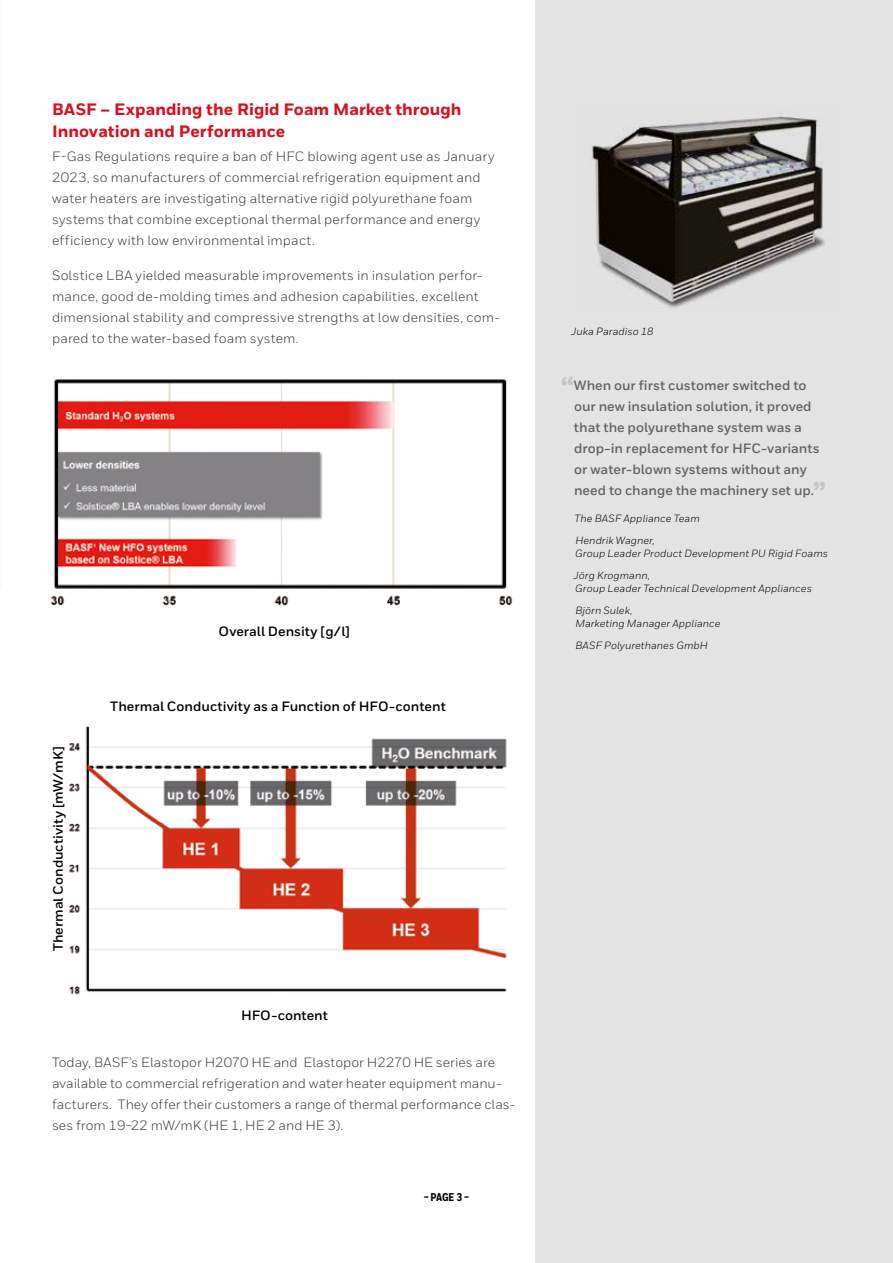
<style>
.page{position:relative;width:893px;height:1263px;background:#fff}
.page>*{position:absolute;margin:0;border:0;box-sizing:border-box;transform-origin:0 0}
.t1{font:800 30px "Honeywell Sans";color:#c6c6c6}
.t2{font:800 16.5px/22.5px "Honeywell Sans";color:#d61120}
.t3{font:13.5px/21px "Honeywell Sans";letter-spacing:.01em;color:#3c3c3b}
.t4{font:700 13.5px/21px "Honeywell Sans";color:#646363}
.t5{font:700 13.5px "Honeywell Sans";color:#000}
.t6{font:800 11.25px "Honeywell Cond";color:#000}
.t7{font:italic 10.5px/21.6px "Honeywell Sans";letter-spacing:.01em;color:#000}
</style>
<div class="page">
<div style="left:536px;top:0;width:357px;height:1263px;background:#e3e3e3"></div>
<img style="left:589px;top:113px;width:236px;height:195px">
<img style="left:50px;top:379px;width:463px;height:227px">
<img style="left:69px;top:726px;width:438px;height:269px">
<p class="t2" style="left:52px;top:98px;width:411px">BASF – Expanding the Rigid Foam Market through<br>Innovation and Performance</p>
<p class="t3" style="left:52px;top:146px;width:444px">F-Gas Regulations require a ban of HFC blowing agent use as January 2023, so manufacturers of commercial refrigeration equipment and water heaters are investigating alternative rigid polyurethane foam systems that combine exceptional thermal performance and energy efficiency with low environmental impact.</p>
<p class="t3" style="left:52px;top:264px;width:448px">Solstice LBA yielded measurable improvements in insulation perfor&shy;mance, good de-molding times and adhesion capabilities, excellent dimensional stability and compressive strengths at low densities, com&shy;pared to the water-based foam system.</p>
<p class="t5" style="left:218px;top:623px;width:133px">Overall Density [g/l]</p>
<p class="t5" style="left:50px;top:951px;width:207px;rotate:-90deg">Thermal Conductivity [mW/mK]</p>
<p class="t5" style="left:110px;top:698px;width:337px">Thermal Conductivity as a Function of HFO-content</p>
<p class="t5" style="left:241px;top:1007px;width:89px">HFO-content</p>
<p class="t3" style="left:52px;top:1052px;width:463px">Today, BASF’s Elastopor H2070 HE and Elastopor H2270 HE series are available to commercial refrigeration and water heater equipment manu&shy;facturers. They offer their customers a range of thermal performance clas&shy;ses from 19-22 mW/mK (HE 1, HE 2 and HE 3).</p>
<p class="t6" style="left:424px;top:1190px;width:47px">– PAGE 3 –</p>
<p class="t7" style="left:571px;top:321px;width:84px">Juka Paradiso 18</p>
<h1 class="t1" style="left:561px;top:370px;width:15px">“</h1>
<p class="t4" style="left:574px;top:375px;width:247px">When our first customer switched to our new insulation solution, it proved that the polyurethane system was a drop-in replacement for HFC-variants or water-blown systems without any need to change the machinery set up.</p>
<h1 class="t1" style="left:813px;top:475px;width:15px">”</h1>
<p class="t7" style="left:575px;top:508px;width:127px">The BASF Appliance Team<br>Hendrik Wagner,</p>
<p class="t7" style="left:574px;top:543px;width:256px">Group Leader Product Development PU Rigid Foams<br>Jörg Krogmann,</p>
<p class="t7" style="left:575px;top:578px;width:238px">Group Leader Technical Development Appliances<br>Björn Sulek,</p>
<p class="t7" style="left:575px;top:613px;width:147px">Marketing Manager Appliance<br>BASF Polyurethanes GmbH</p>
</div>
